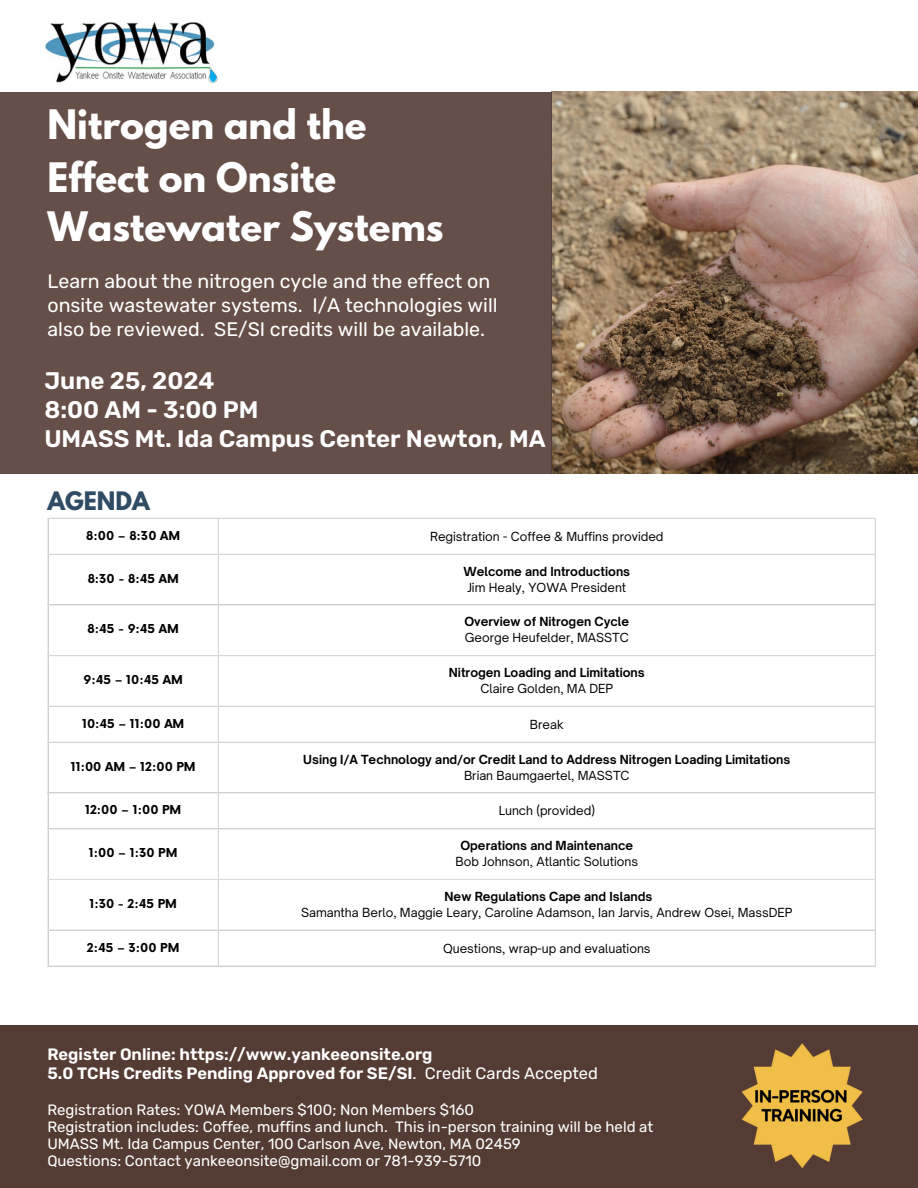
<style>
.page{position:relative;width:918px;height:1188px;background:#fff}
.page>*{position:absolute;margin:0;border:0;box-sizing:border-box;transform-origin:0 0}
.t1{font:700 36px/49.5px "League Spartan";color:#fff}
.t2{font:600 24px/29.2px "Rubik";color:#fff}
.t3{font:700 22.5px "League Spartan";color:#304b64}
.t4{font:19.5px/23.7px "Rubik";color:#fff}
.t5{font:600 16.5px "Rubik";color:#fff}
.t6{font:15px/16.8px "Rubik";color:#fff}
.t7{font:12px "Open Sauce One";color:#000}
.t8{font:700 12px "Open Sauce One";color:#000}
.t9{font:700 12px "Now";color:#000}
.s1{font-weight:400}
</style>
<div class="page">
<div style="left:0;top:1025px;width:918px;height:163px;background:#543c34"></div>
<img style="left:551px;top:92px;width:367px;height:381px">
<div style="left:0;top:92px;width:551px;height:381px;background:#654f48"></div>
<img style="left:45px;top:22px;width:173px;height:60px">
<img style="left:741px;top:1043px;width:122px;height:125px">
<hr style="left:48px;top:519px;width:1px;height:447px;background:#d9d9d9">
<hr style="left:218px;top:519px;width:1px;height:447px;background:#d9d9d9">
<hr style="left:875px;top:519px;width:1px;height:447px;background:#d9d9d9">
<hr style="left:48px;top:518px;width:828px;height:1px;background:#d9d9d9">
<hr style="left:48px;top:554px;width:828px;height:1px;background:#d9d9d9">
<hr style="left:48px;top:604px;width:828px;height:2px;background:#d9d9d9">
<hr style="left:48px;top:655px;width:828px;height:1px;background:#d9d9d9">
<hr style="left:48px;top:706px;width:828px;height:1px;background:#d9d9d9">
<hr style="left:48px;top:742px;width:828px;height:1px;background:#d9d9d9">
<hr style="left:48px;top:792px;width:828px;height:1px;background:#d9d9d9">
<hr style="left:48px;top:828px;width:828px;height:1px;background:#d9d9d9">
<hr style="left:48px;top:879px;width:828px;height:1px;background:#d9d9d9">
<hr style="left:48px;top:930px;width:828px;height:1px;background:#d9d9d9">
<hr style="left:48px;top:966px;width:828px;height:1px;background:#d9d9d9">
<p class="t1" style="left:48px;top:105px;width:320px">Nitrogen and the</p>
<p class="t1" style="left:48px;top:157px;width:398px">Effect on Onsite<br>Wastewater Systems</p>
<p class="t4" style="left:48px;top:270px;width:452px">Learn about the nitrogen cycle and the effect on onsite wastewater systems. I/A technologies will also be reviewed. SE/SI credits will be available.</p>
<p class="t2" style="left:44px;top:366px;width:503px">June 25, 2024<br>8:00 AM - 3:00 PM<br>UMASS Mt. Ida Campus Center Newton, MA</p>
<p class="t3" style="left:48px;top:490px;width:104px">AGENDA</p>
<h4 class="t9" style="left:86px;top:529px;width:95px">8:00 – 8:30 AM</h4>
<h3 class="t7" style="left:430px;top:529px;width:235px">Registration - Coffee &amp; Muffins provided</h3>
<p class="t9" style="left:88px;top:572px;width:93px">8:30 - 8:45 AM</p>
<h2 class="t8" style="left:463px;top:564px;width:168px">Welcome and Introductions</h2>
<p class="t7" style="left:467px;top:580px;width:160px">Jim Healy, YOWA President</p>
<p class="t9" style="left:87px;top:623px;width:93px">8:45 - 9:45 AM</p>
<p class="t8" style="left:464px;top:614px;width:166px">Overview of Nitrogen Cycle</p>
<p class="t7" style="left:465px;top:630px;width:166px">George Heufelder, MASSTC</p>
<p class="t9" style="left:84px;top:673px;width:101px">9:45 – 10:45 AM</p>
<p class="t8" style="left:449px;top:665px;width:197px">Nitrogen Loading and Limitations</p>
<p class="t7" style="left:480px;top:681px;width:134px">Claire Golden, MA DEP</p>
<p class="t9" style="left:82px;top:717px;width:104px">10:45 – 11:00 AM</p>
<p class="t7" style="left:530px;top:717px;width:35px">Break</p>
<p class="t9" style="left:71px;top:760px;width:126px">11:00 AM – 12:00 PM</p>
<p class="t8" style="left:303px;top:752px;width:489px">Using I/A Technology and/or Credit Land to Address Nitrogen Loading Limitations</p>
<p class="t7" style="left:464px;top:768px;width:167px">Brian Baumgaertel, MASSTC</p>
<p class="t9" style="left:85px;top:803px;width:98px">12:00 – 1:00 PM</p>
<p class="t7" style="left:499px;top:803px;width:98px">Lunch (provided)</p>
<p class="t9" style="left:89px;top:846px;width:90px">1:00 – 1:30 PM</p>
<p class="t8" style="left:460px;top:838px;width:174px">Operations and Maintenance</p>
<p class="t7" style="left:456px;top:854px;width:184px">Bob Johnson, Atlantic Solutions</p>
<p class="t9" style="left:89px;top:897px;width:89px">1:30 - 2:45 PM</p>
<p class="t8" style="left:445px;top:889px;width:209px">New Regulations Cape and Islands</p>
<p class="t7" style="left:301px;top:905px;width:493px">Samantha Berlo, Maggie Leary, Caroline Adamson, Ian Jarvis, Andrew Osei, MassDEP</p>
<p class="t9" style="left:87px;top:941px;width:94px">2:45 – 3:00 PM</p>
<p class="t7" style="left:443px;top:941px;width:209px">Questions, wrap-up and evaluations</p>
<p class="t5" style="left:47px;top:1045px;width:387px">Register Online: https://www.yankeeonsite.org</p>
<p class="t5" style="left:47px;top:1064px;width:552px">5.0 TCHs Credits Pending Approved for SE/SI<span class="s1">. Credit Cards Accepted</span></p>
<p class="t6" style="left:47px;top:1102px;width:428px">Registration Rates: YOWA Members $100; Non Members $160</p>
<p class="t6" style="left:47px;top:1119px;width:608px">Registration includes: Coffee, muffins and lunch. This in-person training will be held at<br>UMASS Mt. Ida Campus Center, 100 Carlson Ave, Newton, MA 02459</p>
<p class="t6" style="left:47px;top:1152px;width:436px">Questions: Contact yankeeonsite@gmail.com or 781-939-5710</p>
</div>
